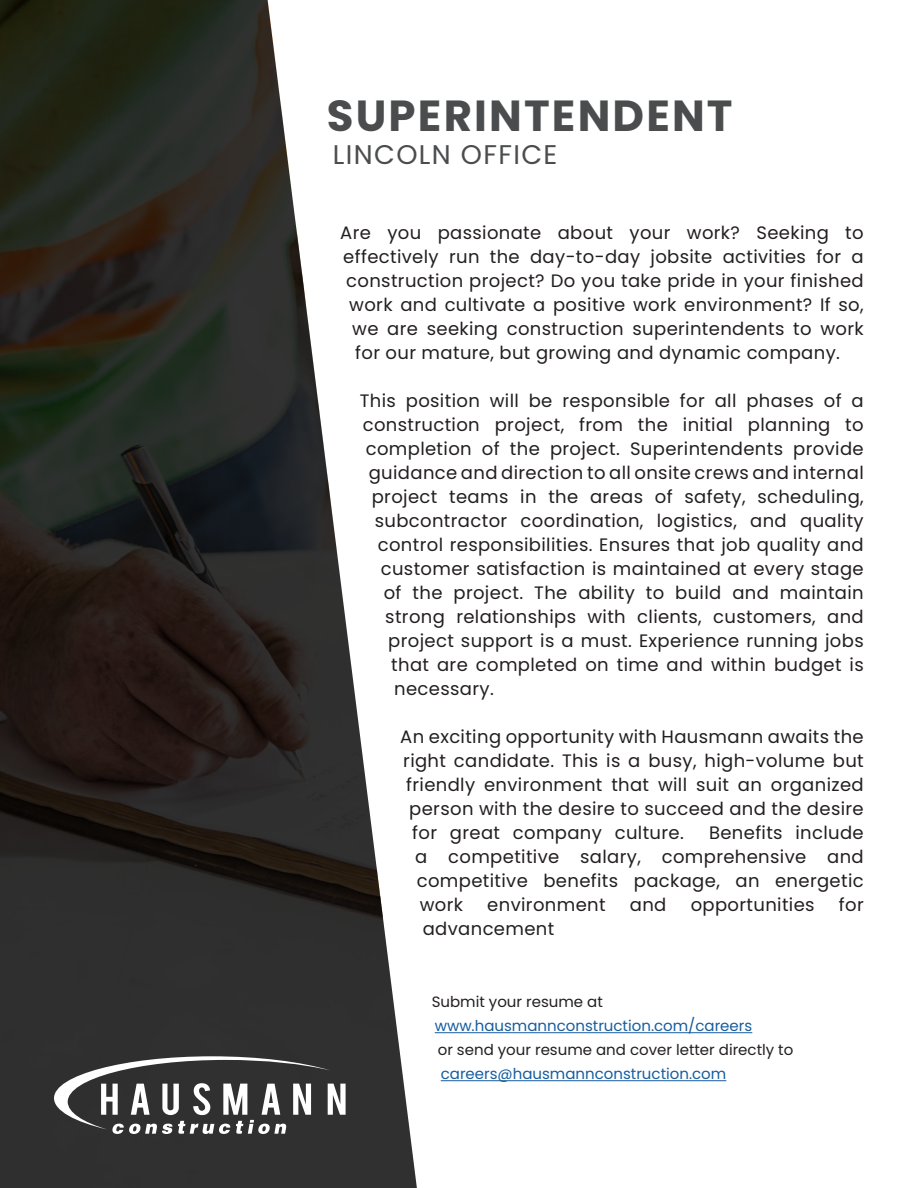
<style>
.page{position:relative;width:918px;height:1188px;background:#fff}
.page>*{position:absolute;margin:0;border:0;box-sizing:border-box;transform-origin:0 0}
.t1{font:700 43.5px "Poppins";letter-spacing:.05em;color:#4b4c4d}
.t2{font:27px "Poppins";letter-spacing:.05em;color:#4b4c4d}
.t3{font:18px/24px "Poppins";letter-spacing:.02em;color:#231f20;text-align:justify}
.t4{font:15px "Poppins";color:#175d9e}
.t5{font:15px "Poppins";color:#231f20}
</style>
<div class="page">
<svg style="left:0;top:0;width:417px;height:1188px"></svg>
<hr style="left:435px;top:1032px;width:317px;height:1px;background:#175d9e">
<hr style="left:441px;top:1080px;width:285px;height:1px;background:#175d9e">
<svg style="left:54px;top:1056px;width:292px;height:78px"></svg>
<p class="t1" style="left:327px;top:90px;width:407px">SUPERINTENDENT</p>
<p class="t2" style="left:333px;top:139px;width:226px">LINCOLN OFFICE</p>
<p class="t3" style="left:340px;top:221px;width:525px">Are you passionate about your work? Seeking to</p>
<p class="t3" style="left:343px;top:245px;width:522px">effectively run the day-to-day jobsite activities for a</p>
<p class="t3" style="left:346px;top:269px;width:519px">construction project? Do you take pride in your finished</p>
<p class="t3" style="left:349px;top:293px;width:516px">work and cultivate a positive work environment? If so,</p>
<p class="t3" style="left:352px;top:317px;width:513px">we are seeking construction superintendents to work</p>
<p class="t3" style="left:355px;top:341px;width:486px">for our mature, but growing and dynamic company.</p>
<p class="t3" style="left:360px;top:389px;width:505px">This position will be responsible for all phases of a</p>
<p class="t3" style="left:363px;top:413px;width:502px">construction project, from the initial planning to</p>
<p class="t3" style="left:366px;top:437px;width:499px">completion of the project. Superintendents provide</p>
<p class="t3" style="left:369px;top:461px;width:497px">guidance and direction to all onsite crews and internal</p>
<p class="t3" style="left:372px;top:485px;width:494px">project teams in the areas of safety, scheduling,</p>
<p class="t3" style="left:375px;top:509px;width:490px">subcontractor coordination, logistics, and quality</p>
<p class="t3" style="left:378px;top:533px;width:488px">control responsibilities. Ensures that job quality and</p>
<p class="t3" style="left:381px;top:557px;width:485px">customer satisfaction is maintained at every stage</p>
<p class="t3" style="left:384px;top:581px;width:482px">of the project. The ability to build and maintain</p>
<p class="t3" style="left:385px;top:605px;width:480px">strong relationships with clients, customers, and</p>
<p class="t3" style="left:388px;top:629px;width:477px">project support is a must. Experience running jobs</p>
<p class="t3" style="left:391px;top:653px;width:474px">that are completed on time and within budget is</p>
<p class="t3" style="left:394px;top:677px;width:101px">necessary.</p>
<p class="t3" style="left:400px;top:725px;width:465px">An exciting opportunity with Hausmann awaits the</p>
<p class="t3" style="left:403px;top:749px;width:462px">right candidate. This is a busy, high-volume but</p>
<p class="t3" style="left:406px;top:773px;width:459px">friendly environment that will suit an organized</p>
<p class="t3" style="left:409px;top:797px;width:456px">person with the desire to succeed and the desire</p>
<p class="t3" style="left:412px;top:821px;width:273px">for great company culture.</p>
<p class="t3" style="left:415px;top:821px;width:450px;text-indent:294px">Benefits include a competitive salary, comprehensive and competitive benefits package, an energetic work</p>
<p class="t3" style="left:487px;top:893px;width:120px">environment</p>
<p class="t3" style="left:630px;top:893px;width:38px">and</p>
<p class="t3" style="left:691px;top:893px;width:125px">opportunities</p>
<p class="t3" style="left:839px;top:893px;width:26px">for</p>
<p class="t3" style="left:423px;top:917px;width:133px">advancement</p>
<p class="t5" style="left:432px;top:993px;width:173px">Submit your resume at</p>
<p class="t4" style="left:435px;top:1017px;width:319px">www.hausmannconstruction.com/careers</p>
<p class="t5" style="left:438px;top:1041px;width:357px">or send your resume and cover letter directly to</p>
<p class="t4" style="left:441px;top:1065px;width:287px">careers@hausmannconstruction.com</p>
</div>
